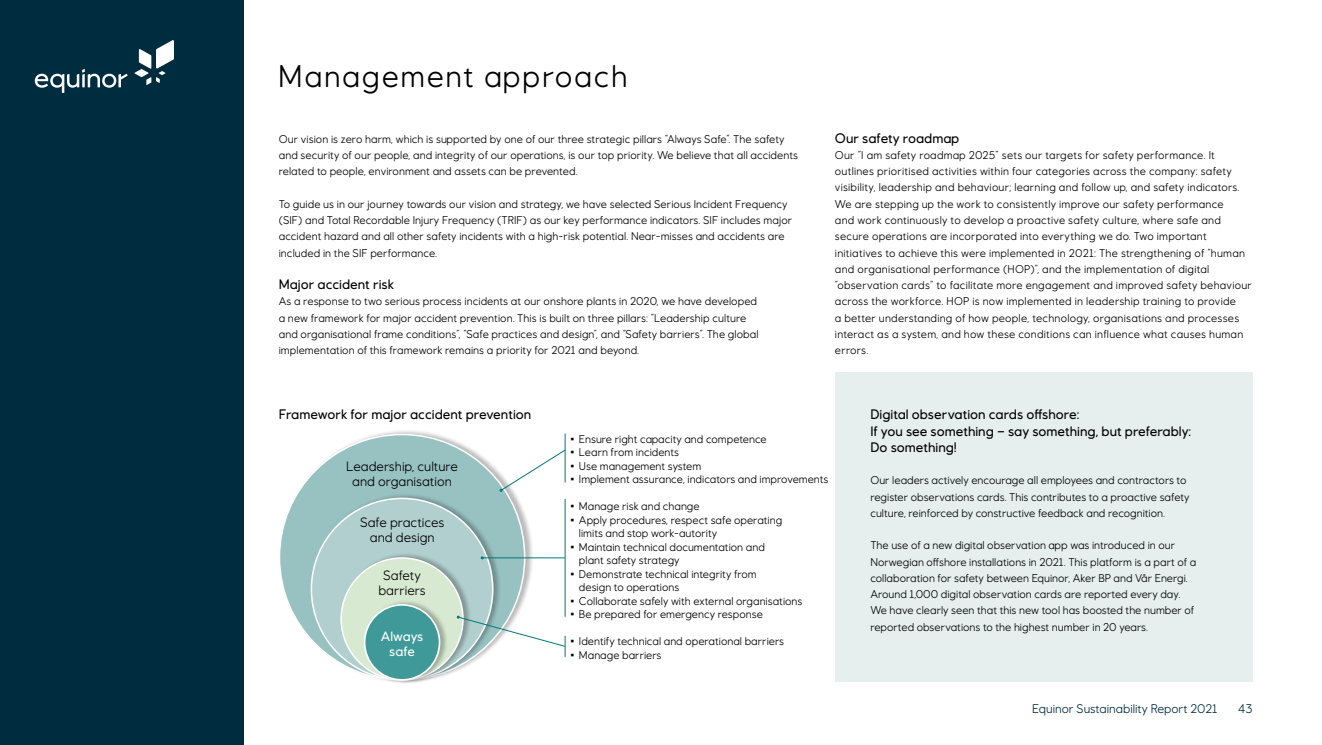
<style>
.page{position:relative;width:1322px;height:745px;background:#fff}
.page>*{position:absolute;margin:0;border:0;box-sizing:border-box;transform-origin:0 0}
.Level_2_heading_REGU{font:31.25px "Equinor";letter-spacing:.05em;color:#000}
.level_4_heading_Medi{font:500 13.75px/16.2px "Equinor";color:#000}
.Body_copy{font:13.5px/15px "Equinor";color:#000;text-align:center}
.Body_copy-2{font:500 13.5px/15px "Equinor";color:#fff;text-align:center}
.t1{font:12.5px "Equinor";color:#002c40}
.Body-copy_REGULAR_9{font:11.25px/16.2px "Equinor";letter-spacing:.005em;color:#000}
</style>
<div class="page">
<div style="left:0;top:0;width:243px;height:744px;background:#002c40"></div>
<svg style="left:134px;top:40px;width:40px;height:45px"></svg>
<svg style="left:35px;top:69px;width:93px;height:24px"></svg>
<div style="left:835px;top:372px;width:417px;height:309px;background:#e6eeee"></div>
<div style="left:279px;top:428px;width:255px;height:255px;background:#000;opacity:.27"></div>
<div style="left:279px;top:434px;width:246px;height:245px;background:#98c1c2;border-radius:50%"></div>
<div style="left:311px;top:492px;width:191px;height:191px;background:#000;opacity:.27"></div>
<div style="left:311px;top:498px;width:182px;height:181px;background:#b2cfcf;border-radius:50%"></div>
<div style="left:340px;top:552px;width:132px;height:131px;background:#000;opacity:.27"></div>
<div style="left:341px;top:557px;width:122px;height:122px;background:#d7ead1;border-radius:50%"></div>
<div style="left:364px;top:598px;width:85px;height:85px;background:#000;opacity:.27"></div>
<div style="left:365px;top:604px;width:74px;height:75px;background:#3f9999;border-radius:50%"></div>
<div style="left:364px;top:603px;width:76px;height:77px;border:2px solid #fff;border-radius:50%"></div>
<svg style="left:499px;top:448px;width:67px;height:43px"></svg>
<hr style="left:565px;top:433px;width:1px;height:49px;background:#007a78">
<hr style="left:482px;top:557px;width:83px;height:1px;background:#007a78">
<hr style="left:565px;top:498px;width:1px;height:118px;background:#007a78">
<svg style="left:457px;top:615px;width:109px;height:41px"></svg>
<p class="Level_2_heading_REGU" style="left:278px;top:57px;width:351px">Management approach</p>
<p class="Body-copy_REGULAR_9" style="left:279px;top:130px;width:521px">Our vision is zero harm, which is supported by one of our three strategic pillars “Always Safe”. The safety and security of our people, and integrity of our operations, is our top priority. We believe that all accidents related to people, environment and assets can be prevented.</p>
<p class="Body-copy_REGULAR_9" style="left:279px;top:195px;width:515px">To guide us in our journey towards our vision and strategy, we have selected Serious Incident Frequency (SIF) and Total Recordable Injury Frequency (TRIF) as our key performance indicators. SIF includes major accident hazard and all other safety incidents with a high-risk potential. Near-misses and accidents are included in the SIF performance.</p>
<p class="level_4_heading_Medi" style="left:279px;top:276px;width:117px">Major accident risk</p>
<p class="Body-copy_REGULAR_9" style="left:279px;top:293px;width:481px">As a response to two serious process incidents at our onshore plants in 2020, we have developed a new framework for major accident prevention. This is built on three pillars: “Leadership culture and organisational frame conditions”, “Safe practices and design”, and “Safety barriers”. The global implementation of this framework remains a priority for 2021 and beyond.</p>
<p class="level_4_heading_Medi" style="left:835px;top:129px;width:126px">Our safety roadmap</p>
<p class="Body-copy_REGULAR_9" style="left:835px;top:147px;width:418px">Our “I am safety roadmap 2025” sets our targets for safety performance. It outlines prioritised activities within four categories across the company: safety visibility, leadership and behaviour; learning and follow up, and safety indicators.<br>We are stepping up the work to consistently improve our safety performance<br>and work continuously to develop a proactive safety culture, where safe and secure operations are incorporated into everything we do. Two important initiatives to achieve this were implemented in 2021: The strengthening of “human and organisational performance (HOP)”, and the implementation of digital “observation cards” to facilitate more engagement and improved safety behaviour across the workforce. HOP is now implemented in leadership training to provide<br>a better understanding of how people, technology, organisations and processes interact as a system, and how these conditions can influence what causes human errors.</p>
<p class="level_4_heading_Medi" style="left:279px;top:406px;width:254px">Framework for major accident prevention</p>
<p class="Body_copy" style="left:346px;top:458px;width:113px">Leadership, culture</p>
<p class="Body_copy" style="left:352px;top:473px;width:101px">and organisation</p>
<p class="Body_copy" style="left:360px;top:514px;width:86px">Safe practices</p>
<p class="Body_copy" style="left:370px;top:529px;width:66px">and design</p>
<p class="Body_copy" style="left:378px;top:567px;width:49px">Safety barriers</p>
<p class="Body_copy-2" style="left:381px;top:628px;width:44px">Always safe</p>
<p class="Body-copy_REGULAR_9" style="left:570px;top:430px;width:198px">• Ensure right capacity and competence</p>
<p class="Body-copy_REGULAR_9" style="left:570px;top:443px;width:110px">• Learn from incidents</p>
<p class="Body-copy_REGULAR_9" style="left:570px;top:457px;width:132px">• Use management system</p>
<p class="Body-copy_REGULAR_9" style="left:570px;top:470px;width:259px">• Implement assurance, indicators and improvements</p>
<p class="Body-copy_REGULAR_9" style="left:570px;top:497px;width:131px">• Manage risk and change</p>
<p class="Body-copy_REGULAR_9" style="left:579px;top:512px;width:205px;line-height:13.5px;text-indent:-9px">• Apply procedures, respect safe operating limits and stop work-autority</p>
<p class="Body-copy_REGULAR_9" style="left:579px;top:539px;width:187px;line-height:13.5px;text-indent:-9px">• Maintain technical documentation and plant safety strategy</p>
<p class="Body-copy_REGULAR_9" style="left:579px;top:566px;width:179px;line-height:13.5px;text-indent:-9px">• Demonstrate technical integrity from design to operations</p>
<p class="Body-copy_REGULAR_9" style="left:570px;top:592px;width:233px">• Collaborate safely with external organisations</p>
<p class="Body-copy_REGULAR_9" style="left:570px;top:605px;width:194px">• Be prepared for emergency response</p>
<p class="Body-copy_REGULAR_9" style="left:570px;top:632px;width:215px">• Identify technical and operational barriers</p>
<p class="Body-copy_REGULAR_9" style="left:570px;top:646px;width:93px">• Manage barriers</p>
<p class="level_4_heading_Medi" style="left:870px;top:406px;width:322px">Digital observation cards offshore:<br>If you see something – say something, but preferably:<br>Do something!</p>
<p class="Body-copy_REGULAR_9" style="left:870px;top:472px;width:321px">Our leaders actively encourage all employees and contractors to register observations cards. This contributes to a proactive safety culture, reinforced by constructive feedback and recognition.</p>
<p class="Body-copy_REGULAR_9" style="left:870px;top:537px;width:327px">The use of a new digital observation app was introduced in our Norwegian offshore installations in 2021. This platform is a part of a collaboration for safety between Equinor, Aker BP and Vår Energi.<br>Around 1,000 digital observation cards are reported every day.<br>We have clearly seen that this new tool has boosted the number of reported observations to the highest number in 20 years.</p>
<p class="t1" style="left:1032px;top:700px;width:187px">Equinor Sustainability Report 2021</p>
<p class="t1" style="left:1238px;top:700px;width:16px">43</p>
</div>
